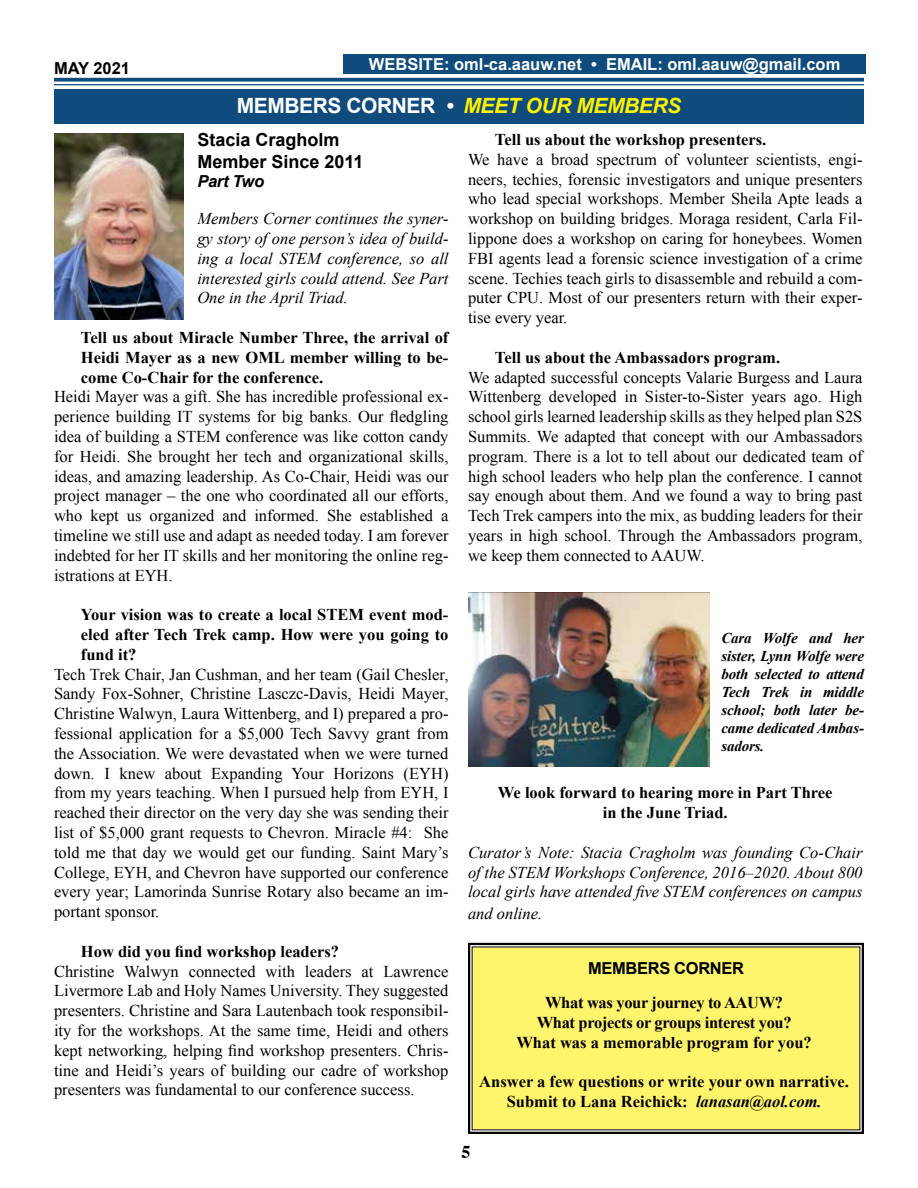
<style>
.page{position:relative;width:918px;height:1188px;background:#fff}
.page>*{position:absolute;margin:0;border:0;box-sizing:border-box;transform-origin:0 0}
.t1{font:italic 700 21px "Arial";letter-spacing:-.02em;color:#fff200}
.t2{font:700 18px/21.6px "Arial";color:#000}
.t3{font:700 18px "Times";color:#000}
.t4{font:16.5px/19.8px "Times New Roman";color:#000;text-align:justify}
.t5{font:700 16.5px/19.8px "Times New Roman";color:#000;text-align:justify}
.t6{font:italic 16.5px/19.8px "Times New Roman";color:#000;text-align:justify}
.t7{font:700 16.5px/19.8px "Times New Roman";letter-spacing:-.02em;color:#000;text-align:center}
.t8{font:700 16.5px "Arial";color:#fff}
.t9{font:700 16.5px "Arial";letter-spacing:-.02em;color:#000}
.t10{font:italic 700 16.5px "Arial";letter-spacing:-.02em;color:#000}
.t11{font:italic 700 15px/18px "Times New Roman";letter-spacing:-.01em;color:#000;text-align:justify}
.s1{font-style:normal;color:#fff}
.s2{color:#fff}
.s3{font-style:italic}
</style>
<div class="page">
<svg style="left:54px;top:78px;width:810px;height:4px;background:#285e8b"></svg>
<hr style="left:54px;top:84px;width:810px;height:1px;background:#0f4b7d">
<div style="left:343px;top:54px;width:522px;height:20px;background:#0f4b7d"></div>
<div style="left:54px;top:90px;width:810px;height:34px;background:#0f4b7d"></div>
<img style="left:54px;top:134px;width:130px;height:186px">
<svg style="left:468px;top:942px;width:396px;height:192px;background:#f2e96b"></svg>
<img style="left:468px;top:593px;width:242px;height:174px">
<p class="t8" style="left:369px;top:54px;width:473px">WEBSITE: oml-ca.aauw.net • EMAIL: oml.aauw@gmail.com</p>
<p class="t1" style="left:237px;top:92px;width:446px"><span class="s1">MEMBERS CORNER</span> <span class="s2">•</span> MEET OUR MEMBERS</p>
<p class="t2" style="left:197px;top:129px;width:168px">Stacia Cragholm<br>Member Since 2011</p>
<p class="t10" style="left:197px;top:171px;width:68px">Part Two</p>
<p class="t6" style="left:197px;top:208px;width:253px">Members Corner continues the syner&shy;gy story of one person’s idea of build&shy;ing a local STEM conference, so all interested girls could attend. See Part One in the April Triad.</p>
<p class="t5" style="left:81px;top:327px;width:369px">Tell us about Miracle Number Three, the arrival of Heidi Mayer as a new OML member willing to be&shy;come Co-Chair for the conference.</p>
<p class="t4" style="left:54px;top:387px;width:396px">Heidi Mayer was a gift. She has incredible professional ex&shy;perience building IT systems for big banks. Our fledgling idea of building a STEM conference was like cotton candy for Heidi. She brought her tech and organizational skills, ideas, and amazing leadership. As Co-Chair, Heidi was our project manager – the one who coordinated all our efforts, who kept us organized and informed. She established a timeline we still use and adapt as needed today. I am forever indebted for her IT skills and her monitoring the online reg&shy;istrations at EYH.</p>
<p class="t5" style="left:81px;top:604px;width:369px">Your vision was to create a local STEM event mod&shy;eled after Tech Trek camp. How were you going to fund it?</p>
<p class="t4" style="left:54px;top:664px;width:396px">Tech Trek Chair, Jan Cushman, and her team (Gail Chesler, Sandy Fox-Sohner, Christine Lasczc-Davis, Heidi Mayer, Christine Walwyn, Laura Wittenberg, and I) prepared a pro&shy;fessional application for a $5,000 Tech Savvy grant from the Association. We were devastated when we were turned down. I knew about Expanding Your Horizons (EYH) from my years teaching. When I pursued help from EYH, I reached their director on the very day she was sending their list of $5,000 grant requests to Chevron. Miracle #4: She told me that day we would get our funding. Saint Mary’s College, EYH, and Chevron have supported our conference every year; Lamorinda Sunrise Rotary also became an im&shy;portant sponsor.</p>
<p class="t5" style="left:81px;top:941px;width:260px">How did you find workshop leaders?</p>
<p class="t4" style="left:54px;top:961px;width:396px">Christine Walwyn connected with leaders at Lawrence Livermore Lab and Holy Names University. They suggested presenters. Christine and Sara Lautenbach took responsibil&shy;ity for the workshops. At the same time, Heidi and others kept networking, helping find workshop presenters. Chris&shy;tine and Heidi’s years of building our cadre of workshop presenters was fundamental to our conference success.</p>
<p class="t9" style="left:54px;top:57px;width:78px">MAY 2021</p>
<p class="t5" style="left:495px;top:129px;width:273px">Tell us about the workshop presenters.</p>
<p class="t4" style="left:468px;top:149px;width:396px">We have a broad spectrum of volunteer scientists, engi&shy;neers, techies, forensic investigators and unique presenters who lead special workshops. Member Sheila Apte leads a workshop on building bridges. Moraga resident, Carla Fil&shy;lippone does a workshop on caring for honeybees. Women FBI agents lead a forensic science investigation of a crime scene. Techies teach girls to disassemble and rebuild a com&shy;puter CPU. Most of our presenters return with their exper&shy;tise every year.</p>
<p class="t5" style="left:495px;top:347px;width:287px">Tell us about the Ambassadors program.</p>
<p class="t4" style="left:468px;top:367px;width:396px">We adapted successful concepts Valarie Burgess and Laura Wittenberg developed in Sister-to-Sister years ago. High school girls learned leadership skills as they helped plan S2S Summits. We adapted that concept with our Ambassadors program. There is a lot to tell about our dedicated team of high school leaders who help plan the conference. I cannot say enough about them. And we found a way to bring past Tech Trek campers into the mix, as budding leaders for their years in high school. Through the Ambassadors program, we keep them connected to AAUW.</p>
<p class="t11" style="left:721px;top:629px;width:144px">Cara Wolfe and her sister, Lynn Wolfe were both selected to attend Tech Trek in middle school; both later be&shy;came dedicated Ambas&shy;sadors.</p>
<p class="t5" style="left:498px;top:783px;width:336px;text-align:center">We look forward to hearing more in Part Three in the June Triad.</p>
<p class="t6" style="left:468px;top:842px;width:396px">Curator’s Note: Stacia Cragholm was founding Co-Chair of the STEM Workshops Conference, 2016–2020. About 800 local girls have attended five STEM conferences on campus</p>
<p class="t6" style="left:468px;top:903px;width:76px">and online.</p>
<p class="t9" style="left:588px;top:957px;width:158px">MEMBERS CORNER</p>
<p class="t7" style="left:516px;top:992px;width:297px">What was your journey to AAUW?<br>What projects or groups interest you?<br>What was a memorable program for you?</p>
<p class="t5" style="left:479px;top:1072px;width:371px;text-align:center">Answer a few questions or write your own narrative.<br>Submit to Lana Reichick: <span class="s3">lanasan@aol.com.</span></p>
<p class="t3" style="left:462px;top:1135px;width:10px">5</p>
</div>
